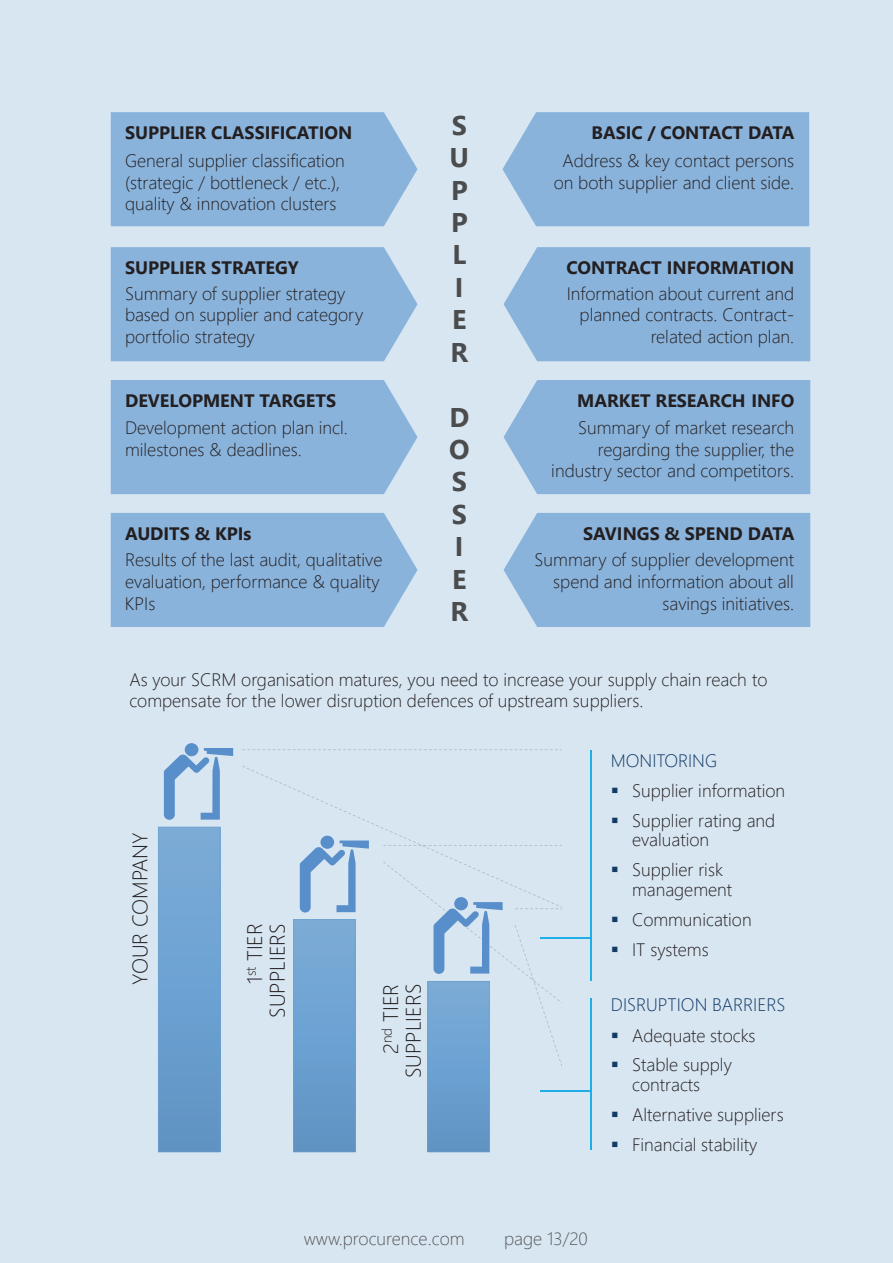
<style>
.page{position:relative;width:893px;height:1263px;background:#d8e6f2}
.page>*{position:absolute;margin:0;border:0;box-sizing:border-box;transform-origin:0 0}
.t1{font:700 27px/32.4px "Segoe UI";color:#4b4c4d}
.t2{font:300 21px/22.6px "Segoe UI";color:#231f20;text-align:right}
.t3{font:300 18px/21.6px "Segoe UI";color:#231f20}
.t4{font:700 18px "Segoe UI";color:#231f20}
.t5{font:300 18px "Segoe UI";color:#123b66}
.t6{font:300 18px "Segoe UI";color:#57585a}
.s1{color:#123b66}
</style>
<div class="page">
<svg style="left:242px;top:749px;width:320px;height:1px"></svg>
<svg style="left:242px;top:766px;width:215px;height:141px"></svg>
<svg style="left:383px;top:845px;width:179px;height:1px"></svg>
<svg style="left:158px;top:827px;width:62px;height:325px;background:#6ca0cf"></svg>
<svg style="left:293px;top:919px;width:63px;height:233px;background:#6ca0cf"></svg>
<hr style="left:540px;top:937px;width:51px;height:2px;background:#1dafe5">
<hr style="left:540px;top:1090px;width:51px;height:2px;background:#1dafe5">
<hr style="left:591px;top:998px;width:1px;height:151px;background:#1dafe5">
<hr style="left:591px;top:750px;width:1px;height:230px;background:#1dafe5">
<div style="left:320px;top:836px;width:14px;height:13px;background:#588fcb;border-radius:50%"></div>
<svg style="left:300px;top:840px;width:69px;height:72px"></svg>
<svg style="left:383px;top:861px;width:179px;height:291px"></svg>
<div style="left:185px;top:743px;width:13px;height:13px;background:#588fcb;border-radius:50%"></div>
<svg style="left:164px;top:748px;width:69px;height:72px"></svg>
<div style="left:111px;top:112px;width:306px;height:114px;background:#8ab3dc"></div>
<div style="left:111px;top:247px;width:306px;height:114px;background:#8ab3dc"></div>
<div style="left:111px;top:380px;width:306px;height:114px;background:#8ab3dc"></div>
<div style="left:111px;top:513px;width:306px;height:114px;background:#8ab3dc"></div>
<div style="left:502px;top:112px;width:307px;height:114px;background:#8ab3dc"></div>
<div style="left:504px;top:247px;width:306px;height:114px;background:#8ab3dc"></div>
<div style="left:504px;top:380px;width:306px;height:114px;background:#8ab3dc"></div>
<div style="left:504px;top:513px;width:306px;height:114px;background:#8ab3dc"></div>
<h1 class="t1" style="left:450px;top:107px;width:21px">S<br>U<br>P<br>P<br>L<br>I<br>E<br>R</h1>
<p class="t4" style="left:125px;top:115px;width:229px">SUPPLIER CLASSIFICATION</p>
<p class="t4" style="left:592px;top:115px;width:204px">BASIC / CONTACT DATA</p>
<p class="t3" style="left:125px;top:148px;width:221px">General supplier classification (strategic / bottleneck / etc.), quality &amp; innovation clusters</p>
<p class="t3" style="left:554px;top:148px;width:242px;text-align:center">Address &amp; key contact persons on both supplier and client side.</p>
<p class="t4" style="left:125px;top:250px;width:175px">SUPPLIER STRATEGY</p>
<p class="t4" style="left:566px;top:250px;width:229px">CONTRACT INFORMATION</p>
<p class="t3" style="left:125px;top:281px;width:240px">Summary of supplier strategy based on supplier and category portfolio strategy</p>
<p class="t3" style="left:567px;top:281px;width:229px;text-align:right">Information about current and planned contracts. Contract&shy;related action plan.</p>
<p class="t4" style="left:125px;top:383px;width:213px">DEVELOPMENT TARGETS</p>
<p class="t3" style="left:125px;top:415px;width:224px">Development action plan incl. milestones &amp; deadlines.</p>
<p class="t4" style="left:125px;top:516px;width:128px">AUDITS &amp; KPIs</p>
<p class="t3" style="left:125px;top:547px;width:259px">Results of the last audit, qualitative evaluation, performance &amp; quality<br>KPIs</p>
<h1 class="t1" style="left:449px;top:399px;width:22px">D<br>O<br>S<br>S<br>I<br>E<br>R</h1>
<p class="t4" style="left:577px;top:383px;width:219px">MARKET RESEARCH INFO</p>
<p class="t3" style="left:551px;top:415px;width:244px;text-align:right">Summary of market research regarding the supplier, the industry sector and competitors.</p>
<p class="t4" style="left:583px;top:516px;width:213px">SAVINGS &amp; SPEND DATA</p>
<p class="t3" style="left:535px;top:547px;width:261px;text-align:right">Summary of supplier development spend and information about all savings initiatives.</p>
<p class="t3" style="left:129px;top:667px;width:640px">As your SCRM organisation matures, you need to increase your supply chain reach to compensate for the lower disruption defences of upstream suppliers.</p>
<p class="t2" style="left:127px;top:985px;width:154px;rotate:-90deg">OY UR COM AP NY</p>
<p class="t2" style="left:241px;top:1018px;width:96px;rotate:-90deg">1<sup>st</sup> TIER<br>SUPPLIERS</p>
<p class="t2" style="left:377px;top:1078px;width:96px;rotate:-90deg">2<sup>nd</sup> TIER<br>SUPPLIERS</p>
<p class="t5" style="left:611px;top:743px;width:108px">MONITORING</p>
<p class="t3" style="left:611px;top:778px;width:176px"><span class="s1">▪</span> Supplier information</p>
<p class="t3" style="left:632px;top:809px;width:145px;line-height:19.5px;text-indent:-21px"><span class="s1">▪</span> Supplier rating and evaluation</p>
<p class="t3" style="left:632px;top:858px;width:101px;line-height:19.5px;text-indent:-21px"><span class="s1">▪</span> Supplier risk management</p>
<p class="t3" style="left:611px;top:907px;width:142px"><span class="s1">▪</span> Communication</p>
<p class="t3" style="left:611px;top:937px;width:99px"><span class="s1">▪</span> IT systems</p>
<p class="t5" style="left:611px;top:988px;width:176px">DISRUPTION BARRIERS</p>
<p class="t3" style="left:611px;top:1022px;width:146px"><span class="s1">▪</span> Adequate stocks</p>
<p class="t3" style="left:611px;top:1053px;width:122px;line-height:19.5px;text-align:center"><span class="s1">▪</span> Stable supply contracts</p>
<p class="t3" style="left:611px;top:1102px;width:174px"><span class="s1">▪</span> Alternative suppliers</p>
<p class="t3" style="left:611px;top:1132px;width:148px"><span class="s1">▪</span> Financial stability</p>
<p class="t6" style="left:304px;top:1222px;width:162px">www.procurence.com</p>
<p class="t6" style="left:504px;top:1222px;width:85px">page 13/20</p>
</div>
